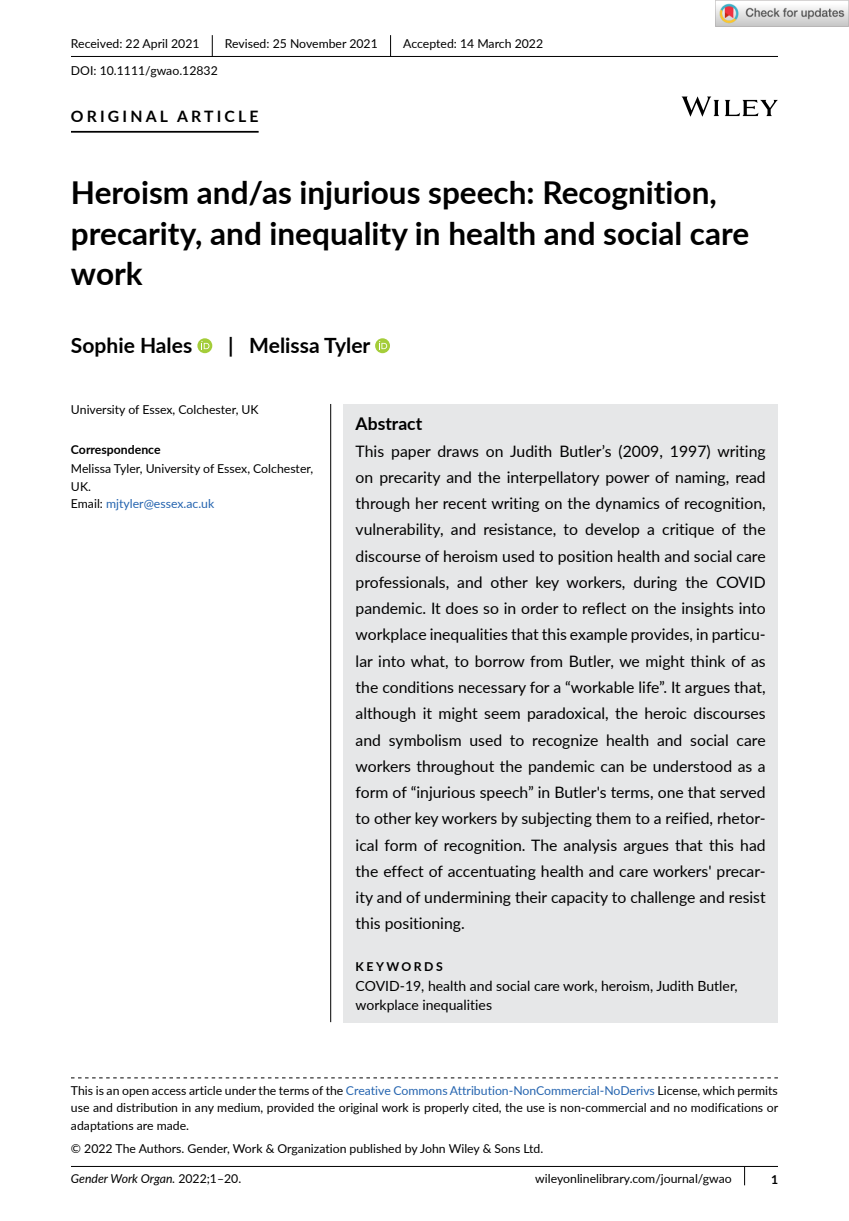
<style>
.page{position:relative;width:849px;height:1221px;background:#fff}
.page>*{position:absolute;margin:0;border:0;box-sizing:border-box;transform-origin:0 0}
.t1{font:700 31.5px/40.2px "Lato";color:#000}
.t2{font:700 21px "Lato";color:#000}
.t3{font:700 17.5px "Lato";color:#000}
.t4{font:15.75px/26.2px "Lato";color:#000;text-align:justify}
.t5{font:700 15.75px "Lato";letter-spacing:.2em;color:#000}
.t6{font:14px/19.2px "Lato";color:#000}
.t7{font:12.25px/17.5px "Lato";color:#000}
.t8{font:italic 12.25px "Lato";color:#000}
.t9{font:700 12.25px "Lato";color:#000}
.t10{font:700 12.25px "Lato";letter-spacing:.2em;color:#000}
.s1{color:#2564af}
.s2{font-style:normal}
</style>
<div class="page">
<div style="left:343px;top:404px;width:434px;height:618px;background:#e6e7e8"></div>
<hr style="left:71px;top:56px;width:706px;height:1px;background:#000">
<hr style="left:71px;top:131px;width:187px;height:2px;background:#000">
<svg style="left:197px;top:338px;width:15px;height:15px"></svg>
<svg style="left:201px;top:341px;width:8px;height:8px"></svg>
<svg style="left:375px;top:338px;width:15px;height:15px"></svg>
<svg style="left:379px;top:341px;width:8px;height:8px"></svg>
<svg style="left:212px;top:35px;width:1px;height:21px"></svg>
<svg style="left:390px;top:35px;width:1px;height:21px"></svg>
<hr style="left:71px;top:1165px;width:706px;height:1px;background:#000">
<svg style="left:744px;top:1166px;width:1px;height:19px"></svg>
<svg style="left:71px;top:1077px;width:706px;height:1px"></svg>
<svg style="left:681px;top:96px;width:96px;height:21px"></svg>
<hr style="left:330px;top:404px;width:1px;height:618px;background:#000">
<img style="left:715px;top:0;width:133px;height:26px">
<p class="t7" style="left:71px;top:35px;width:130px">Received: 22 April 2021</p>
<p class="t7" style="left:225px;top:35px;width:154px">Revised: 25 November 2021</p>
<p class="t7" style="left:403px;top:35px;width:141px">Accepted: 14 March 2022</p>
<p class="t7" style="left:71px;top:61px;width:148px">DOI: 10.1111/gwao.12832</p>
<p class="t5" style="left:71px;top:105px;width:189px">ORIGINAL ARTICLE</p>
<h1 class="t1" style="left:71px;top:171px;width:679px">Heroism and/as injurious speech: Recognition, precarity, and inequality in health and social care work</h1>
<h2 class="t2" style="left:71px;top:330px;width:123px">Sophie Hales</h2>
<h2 class="t2" style="left:228px;top:330px;width:144px">| Melissa Tyler</h2>
<p class="t7" style="left:71px;top:400px;width:189px">University of Essex, Colchester, UK</p>
<p class="t9" style="left:71px;top:440px;width:91px">Correspondence</p>
<p class="t7" style="left:71px;top:459px;width:244px">Melissa Tyler, University of Essex, Colchester,<br>UK.<br>Email: <span class="s1">mjtyler@essex.ac.uk</span></p>
<p class="t3" style="left:355px;top:411px;width:68px">Abstract</p>
<p class="t4" style="left:355px;top:437px;width:411px">This paper draws on Judith Butler’s (2009, 1997) writing on precarity and the interpellatory power of naming, read through her recent writing on the dynamics of recognition, vulnerability, and resistance, to develop a critique of the discourse of heroism used to position health and social care professionals, and other key workers, during the COVID pandemic. It does so in order to reflect on the insights into workplace inequalities that this example provides, in particu&shy;lar into what, to borrow from Butler, we might think of as the conditions necessary for a “workable life”. It argues that, although it might seem paradoxical, the heroic discourses and symbolism used to recognize health and social care workers throughout the pandemic can be understood as a form of “injurious speech” in Butler's terms, one that served to other key workers by subjecting them to a reified, rhetor&shy;ical form of recognition. The analysis argues that this had the effect of accentuating health and care workers' precar&shy;ity and of undermining their capacity to challenge and resist this positioning.</p>
<p class="t10" style="left:355px;top:957px;width:89px">KEYWORDS</p>
<p class="t6" style="left:355px;top:975px;width:383px">COVID-19, health and social care work, heroism, Judith Butler, workplace inequalities</p>
<p class="t7" style="left:71px;top:1081px;width:708px;text-align:justify">This is an open access article under the terms of the <span class="s1">Creative Commons Attribution-NonCommercial-NoDerivs</span> License, which permits use and distribution in any medium, provided the original work is properly cited, the use is non-commercial and no modifications or adaptations are made.</p>
<p class="t7" style="left:71px;top:1138px;width:473px">© 2022 The Authors. Gender, Work &amp; Organization published by John Wiley &amp; Sons Ltd.</p>
<p class="t8" style="left:71px;top:1170px;width:172px">Gender Work Organ. <span class="s2">2022;1–20.</span></p>
<p class="t7" style="left:535px;top:1169px;width:198px">wileyonlinelibrary.com/journal/gwao</p>
<p class="t9" style="left:771px;top:1169px;width:9px">1</p>
</div>
